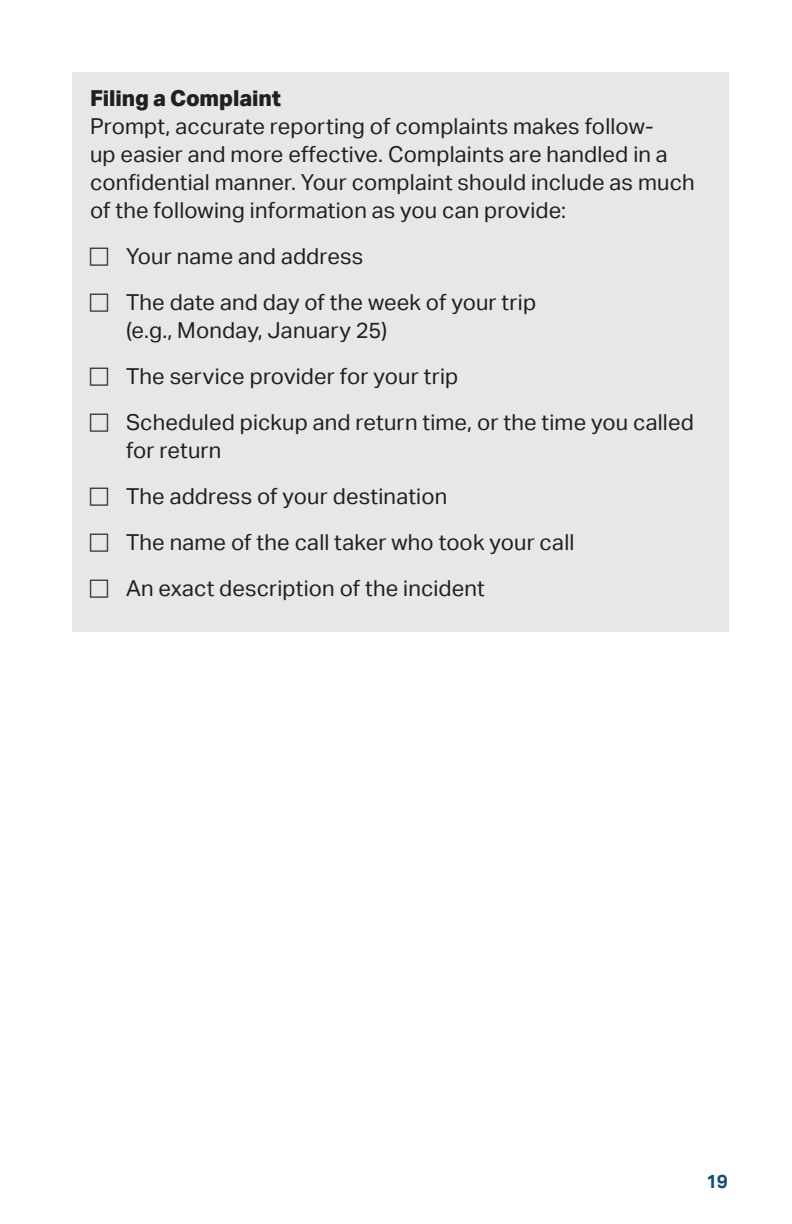
<style>
.page{position:relative;width:792px;height:1224px;background:#fff}
.page>*{position:absolute;margin:0;border:0;box-sizing:border-box;transform-origin:0 0}
.t1{font:22px/46px "Aktiv Grotesk";letter-spacing:.01em;color:#231f20}
.t2{font:800 22px "Aktiv Grotesk";color:#231f20}
.t3{font:700 19px "Aktiv Grotesk";color:#144e74}
</style>
<div class="page">
<div style="left:72px;top:72px;width:657px;height:560px;background:#e6e7e9"></div>
<p class="t2" style="left:90px;top:85px;width:193px">Filing a Complaint</p>
<p class="t1" style="left:90px;top:112px;width:606px;line-height:28px">Prompt, accurate reporting of complaints makes follow-<br>up easier and more effective. Complaints are handled in a confidential manner. Your complaint should include as much of the following information as you can provide:</p>
<p class="t1" style="left:126px;top:233px;width:412px">Your name and address<br>The date and day of the week of your trip</p>
<p class="t1" style="left:126px;top:307px;width:569px">(e.g., Monday, January 25)<br>The service provider for your trip<br>Scheduled pickup and return time, or the time you called</p>
<p class="t1" style="left:126px;top:427px;width:450px">for return<br>The address of your destination<br>The name of the call taker who took your call<br>An exact description of the incident</p>
<p class="t3" style="left:706px;top:1170px;width:24px">19</p>
</div>
